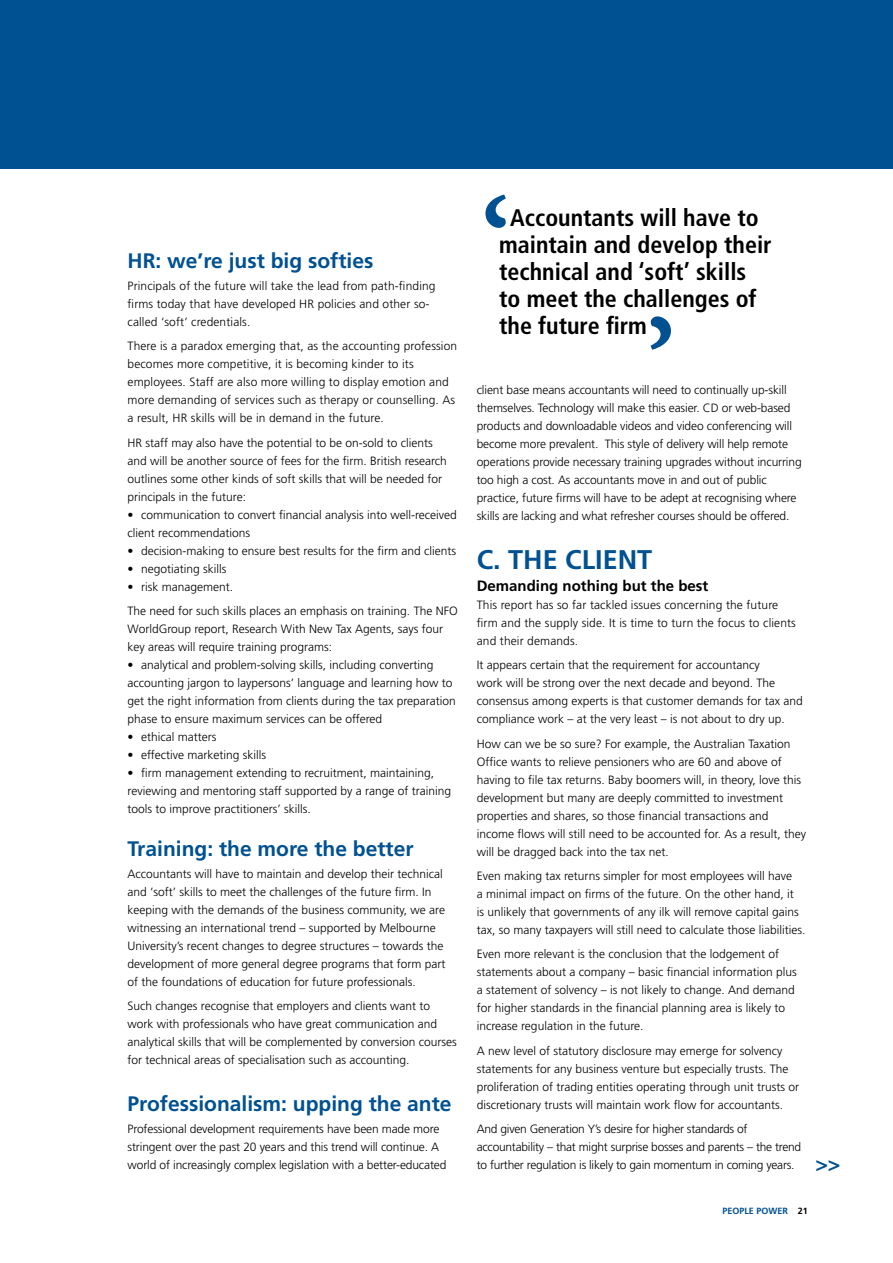
<style>
.page{position:relative;width:893px;height:1263px;background:#fff}
.page>*{position:absolute;margin:0;border:0;box-sizing:border-box;transform-origin:0 0}
.t1{font:700 27px "Frutiger";color:#005191}
.t2{font:700 condensed 24px/27px "Frutiger";color:#000}
.t3{font:700 21px "Frutiger";color:#005191}
.t4{font:700 15px "Frutiger";color:#000}
.t5{font:300 12px/18px "Frutiger";color:#000}
.t6{font:300 12px/18px "Frutiger";letter-spacing:-.02em;color:#000}
.t7{font:700 9px "Frutiger";color:#005191}
.t8{font:700 9px "Frutiger";color:#000}
.s1{font-weight:700;font-size:21px;color:#005191}
</style>
<div class="page">
<div style="left:0;top:0;width:893px;height:168px;background:#005191"></div>
<svg style="left:651px;top:316px;width:20px;height:34px"></svg>
<svg style="left:485px;top:195px;width:21px;height:33px"></svg>
<h3 class="t3" style="left:128px;top:248px;width:247px">HR: we’re just big softies</h3>
<p class="t5" style="left:128px;top:277px;width:310px">Principals of the future will take the lead from path-finding firms today that have developed HR policies and other so&shy;called ‘soft’ credentials.</p>
<p class="t5" style="left:128px;top:337px;width:331px">There is a paradox emerging that, as the accounting profession becomes more competitive, it is becoming kinder to its employees. Staff are also more willing to display emotion and more demanding of services such as therapy or counselling. As a result, HR skills will be in demand in the future.</p>
<p class="t5" style="left:128px;top:434px;width:321px">HR staff may also have the potential to be on-sold to clients and will be another source of fees for the firm. British research outlines some other kinds of soft skills that will be needed for principals in the future:</p>
<p class="t5" style="left:128px;top:506px;width:331px">• communication to convert financial analysis into well-received client recommendations</p>
<p class="t5" style="left:128px;top:542px;width:330px">• decision-making to ensure best results for the firm and clients</p>
<p class="t5" style="left:128px;top:560px;width:100px">• negotiating skills</p>
<p class="t5" style="left:128px;top:574px;width:332px;line-height:24.5px">• risk management.<br>The need for such skills places an emphasis on training. The NFO</p>
<p class="t5" style="left:128px;top:620px;width:317px">WorldGroup report, Research With New Tax Agents, says four key areas will require training programs:</p>
<p class="t5" style="left:128px;top:656px;width:330px">• analytical and problem-solving skills, including converting accounting jargon to laypersons’ language and learning how to get the right information from clients during the tax preparation phase to ensure maximum services can be offered</p>
<p class="t5" style="left:128px;top:728px;width:90px">• ethical matters</p>
<p class="t5" style="left:128px;top:746px;width:140px">• effective marketing skills</p>
<p class="t5" style="left:128px;top:764px;width:325px">• firm management extending to recruitment, maintaining, reviewing and mentoring staff supported by a range of training tools to improve practitioners’ skills.</p>
<h3 class="t3" style="left:128px;top:836px;width:287px">Training: the more the better</h3>
<p class="t5" style="left:128px;top:865px;width:320px">Accountants will have to maintain and develop their technical and ‘soft’ skills to meet the challenges of the future firm. In keeping with the demands of the business community, we are witnessing an international trend – supported by Melbourne University’s recent changes to degree structures – towards the development of more general degree programs that form part of the foundations of education for future professionals.</p>
<p class="t5" style="left:128px;top:997px;width:331px">Such changes recognise that employers and clients want to work with professionals who have great communication and analytical skills that will be complemented by conversion courses for technical areas of specialisation such as accounting.</p>
<h3 class="t3" style="left:128px;top:1091px;width:326px">Professionalism: upping the ante</h3>
<p class="t5" style="left:128px;top:1120px;width:320px">Professional development requirements have been made more stringent over the past 20 years and this trend will continue. A world of increasingly complex legislation with a better-educated</p>
<h2 class="t2" style="left:499px;top:204px;width:274px;text-indent:11px">Accountants will have to maintain and develop their technical and ‘soft’ skills to meet the challenges of the future firm</h2>
<p class="t5" style="left:477px;top:381px;width:326px">client base means accountants will need to continually up-skill themselves. Technology will make this easier. CD or web-based products and downloadable videos and video conferencing will become more prevalent. This style of delivery will help remote operations provide necessary training upgrades without incurring too high a cost. As accountants move in and out of public practice, future firms will have to be adept at recognising where skills are lacking and what refresher courses should be offered.</p>
<h1 class="t1" style="left:477px;top:543px;width:49px">C. THE</h1>
<h1 class="t1" style="left:565px;top:543px;width:45px">CLIENT</h1>
<p class="t4" style="left:477px;top:577px;width:233px">Demanding nothing but the best</p>
<p class="t5" style="left:477px;top:596px;width:321px">This report has so far tackled issues concerning the future firm and the supply side. It is time to turn the focus to clients and their demands.</p>
<p class="t5" style="left:477px;top:656px;width:328px">It appears certain that the requirement for accountancy<br>work will be strong over the next decade and beyond. The consensus among experts is that customer demands for tax and compliance work – at the very least – is not about to dry up.</p>
<p class="t5" style="left:477px;top:735px;width:331px">How can we be so sure? For example, the Australian Taxation Office wants to relieve pensioners who are 60 and above of having to file tax returns. Baby boomers will, in theory, love this development but many are deeply committed to investment properties and shares, so those financial transactions and income flows will still need to be accounted for. As a result, they will be dragged back into the tax net.</p>
<p class="t5" style="left:477px;top:867px;width:330px">Even making tax returns simpler for most employees will have<br>a minimal impact on firms of the future. On the other hand, it<br>is unlikely that governments of any ilk will remove capital gains tax, so many taxpayers will still need to calculate those liabilities.</p>
<p class="t5" style="left:477px;top:945px;width:322px">Even more relevant is the conclusion that the lodgement of statements about a company – basic financial information plus a statement of solvency – is not likely to change. And demand for higher standards in the financial planning area is likely to increase regulation in the future.</p>
<p class="t5" style="left:477px;top:1042px;width:324px">A new level of statutory disclosure may emerge for solvency statements for any business venture but especially trusts. The proliferation of trading entities operating through unit trusts or discretionary trusts will maintain work flow for accountants.</p>
<p class="t6" style="left:477px;top:1120px;width:365px">And given Generation Y’s desire for higher standards of<br>accountability – that might surprise bosses and parents – the trend<br>to further regulation is likely to gain momentum in coming years. <span class="s1">&gt;&gt;</span></p>
<p class="t7" style="left:722px;top:1206px;width:47px">PEOPLE POWER</p>
<p class="t8" style="left:798px;top:1206px;width:12px">21</p>
</div>
